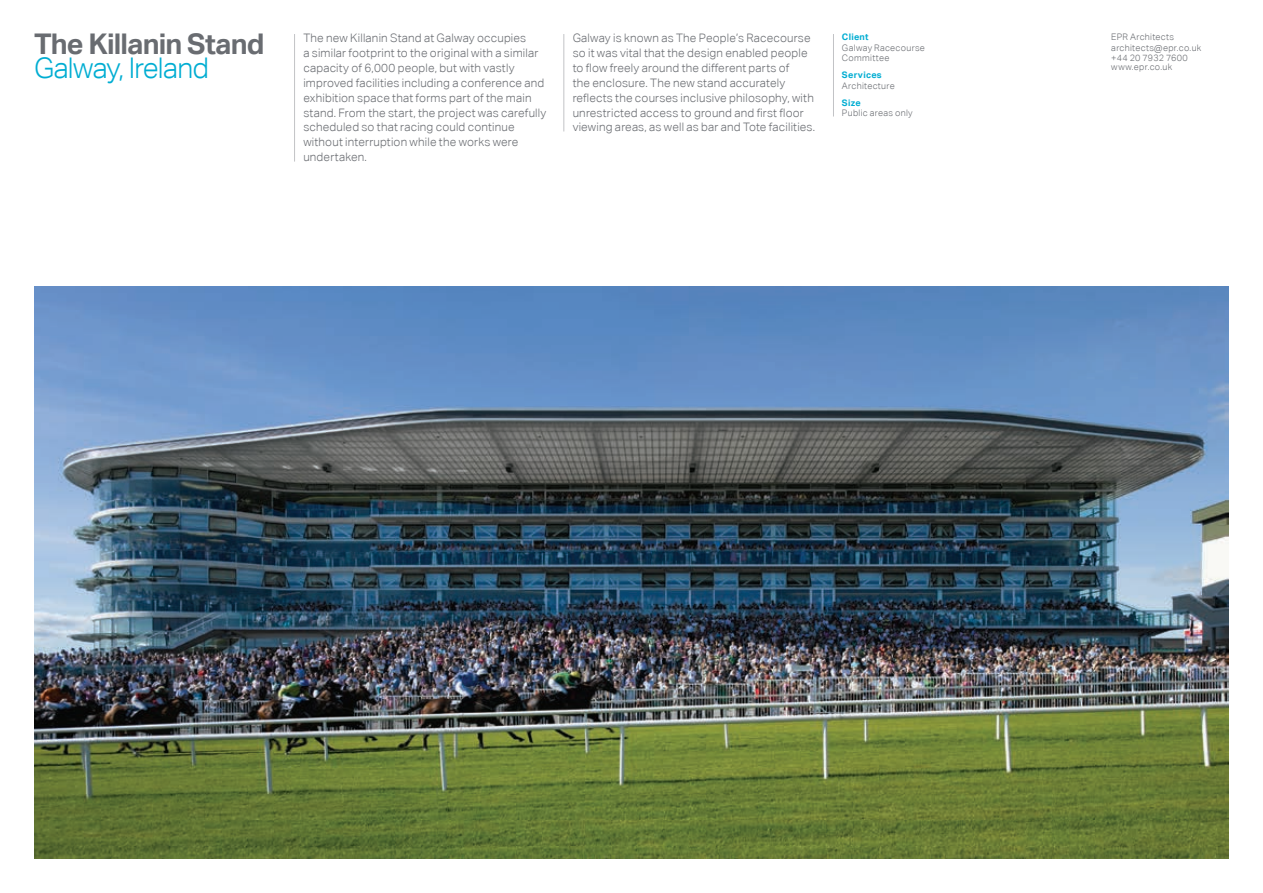
<style>
.page{position:relative;width:1263px;height:893px;background:#fff}
.page>*{position:absolute;margin:0;border:0;box-sizing:border-box;transform-origin:0 0}
.Title_Copy_Project_S{font:700 28.5px "Aktiv Grotesk Corp";letter-spacing:-.025em;color:#696c71}
.Title_Copy_Project_S-2{font:300 28.5px "Aktiv Grotesk Corp";letter-spacing:-.025em;color:#00add2}
.Body_Copy_project_sh{font:300 11.7px/14.9px "Aktiv Grotesk Corp";letter-spacing:.015em;color:#696c71}
.Detail_Copy{font:300 9px/10.5px "Aktiv Grotesk Corp";letter-spacing:.035em;color:#696c71}
.Detail_Copy-2{font:700 9px "Aktiv Grotesk Corp";letter-spacing:.03em;color:#00add2}
.s1{font-weight:700;color:#00add2}
</style>
<div class="page">
<hr style="left:294px;top:34px;width:1px;height:128px;background:#c2c3c6">
<hr style="left:563px;top:34px;width:1px;height:97px;background:#c2c3c6">
<hr style="left:833px;top:34px;width:1px;height:83px;background:#c2c3c6">
<img style="left:34px;top:287px;width:1195px;height:572px">
<p class="Title_Copy_Project_S" style="left:34px;top:27px;width:232px">The Killanin Stand</p>
<p class="Title_Copy_Project_S-2" style="left:34px;top:52px;width:177px">Galway, Ireland</p>
<p class="Body_Copy_project_sh" style="left:303px;top:31px;width:244px">The new Killanin Stand at Galway occupies<br>a similar footprint to the original with a similar capacity of 6,000 people, but with vastly improved facilities including a conference and exhibition space that forms part of the main stand. From the start, the project was carefully scheduled so that racing could continue without interruption while the works were undertaken.</p>
<p class="Detail_Copy" style="left:842px;top:32px;width:85px"><span class="s1">Client<br></span>Galway Racecourse<br>Committee</p>
<p class="Body_Copy_project_sh" style="left:573px;top:31px;width:244px">Galway is known as The People’s Racecourse so it was vital that the design enabled people to flow freely around the different parts of<br>the enclosure. The new stand accurately reflects the courses inclusive philosophy, with unrestricted access to ground and first floor viewing areas, as well as bar and Tote facilities.</p>
<p class="Detail_Copy-2" style="left:842px;top:70px;width:41px">Services</p>
<p class="Detail_Copy" style="left:842px;top:80px;width:54px">Architecture</p>
<p class="Detail_Copy-2" style="left:842px;top:97px;width:20px">Size</p>
<p class="Detail_Copy" style="left:842px;top:108px;width:72px">Public areas only</p>
<p class="Detail_Copy" style="left:1111px;top:32px;width:92px">EPR Architects architects@epr.co.uk +44 20 7932 7600</p>
<p class="Detail_Copy" style="left:1111px;top:62px;width:63px">www.epr.co.uk</p>
</div>
